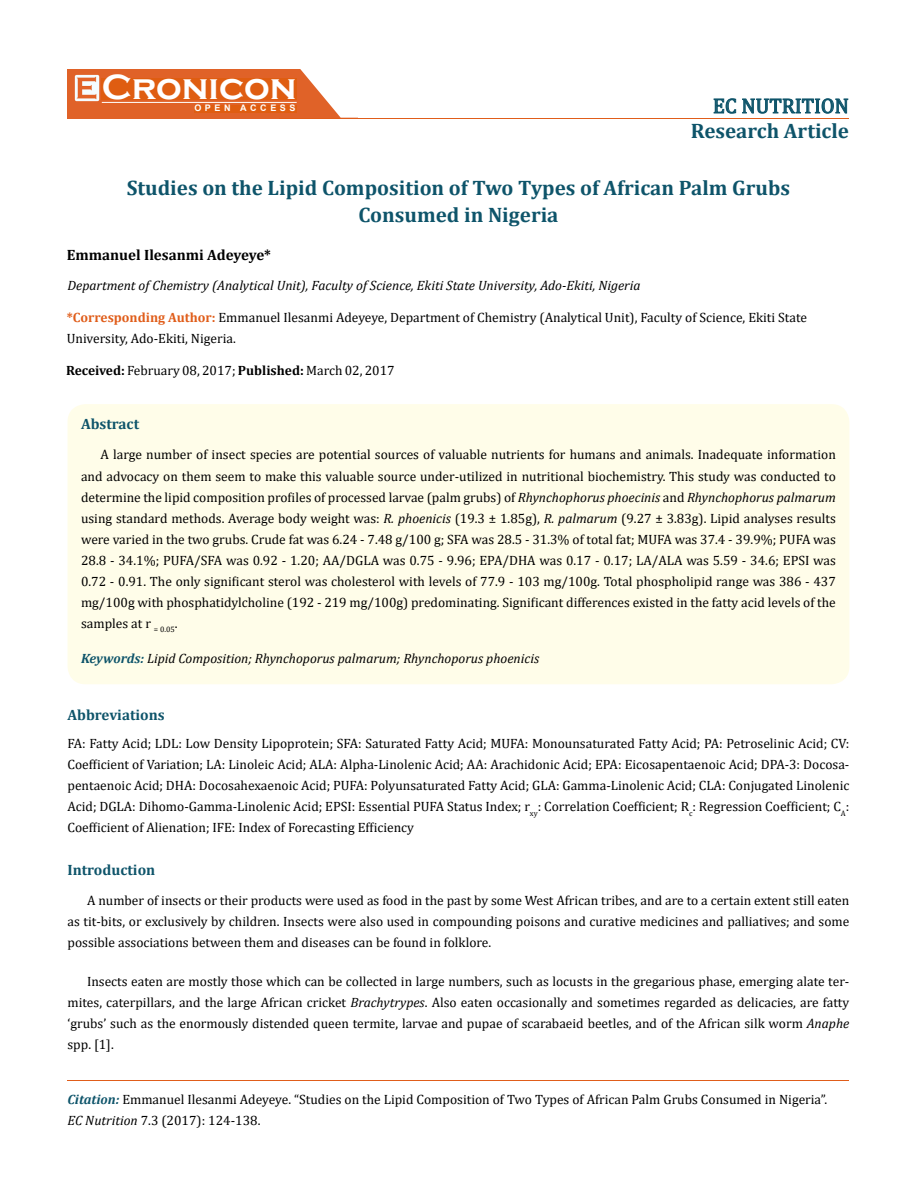
<style>
.page{position:relative;width:917px;height:1190px;background:#fff}
.page>*{position:absolute;margin:0;border:0;box-sizing:border-box;transform-origin:0 0}
.t1{font:700 36px "Copperplate Gothic";color:#fff}
.t2{font:700 21px/27px "Cambria";color:#0e546a;text-align:center}
.t3{font:21px "Cambria";color:#0e546a}
.t4{font:700 15px "Cambria";color:#0e546a}
.t5{font:700 15px "Cambria";color:#000}
.t6{font:13.5px/21px "Cambria";color:#000;text-align:justify}
.t7{font:italic 13.5px "Cambria";color:#000}
.t8{font:700 9px "Arial";letter-spacing:.4em;color:#fff}
.s1{font-weight:700;color:#e05d1a}
.s2{font-weight:700}
.s3{font-style:italic}
.s4{font-weight:700;color:#0e546a}
.s5{font-weight:700;font-style:italic;color:#0e546a}
</style>
<div class="page">
<div style="left:67px;top:70px;width:290px;height:49px;background:#e06228"></div>
<svg style="left:300px;top:69px;width:58px;height:49px"></svg>
<img style="left:75px;top:75px;width:24px;height:26px">
<div style="left:102px;top:79px;width:195px;height:21px;background:#df5d11"></div>
<div style="left:194px;top:105px;width:103px;height:7px;background:#df5d11"></div>
<svg style="left:713px;top:98px;width:135px;height:16px"></svg>
<hr style="left:102px;top:102px;width:194px;height:1px;background:#fff">
<hr style="left:279px;top:118px;width:569px;height:1px;background:#e05d1a">
<hr style="left:67px;top:1080px;width:782px;height:1px;background:#e05d1a">
<div style="left:67px;top:404px;width:782px;height:280px;background:#fffde9;border-radius:18px"></div>
<h1 class="t1" style="left:102px;top:68px;width:196px">Cronicon</h1>
<p class="t8" style="left:194px;top:102px;width:103px">OPEN ACCESS</p>
<h2 class="t3" style="left:712px;top:93px;width:137px">EC NUTRITION</h2>
<h2 class="t2" style="left:690px;top:116px;width:160px">Research Article</h2>
<h2 class="t2" style="left:127px;top:173px;width:664px">Studies on the Lipid Composition of Two Types of African Palm Grubs<br>Consumed in Nigeria</h2>
<p class="t5" style="left:67px;top:244px;width:206px">Emmanuel Ilesanmi Adeyeye*</p>
<p class="t7" style="left:67px;top:276px;width:574px">Department of Chemistry (Analytical Unit), Faculty of Science, Ekiti State University, Ado-Ekiti, Nigeria</p>
<p class="t6" style="left:67px;top:306px;width:741px"><span class="s1">*Corresponding Author:</span> Emmanuel Ilesanmi Adeyeye, Department of Chemistry (Analytical Unit), Faculty of Science, Ekiti State<br>University, Ado-Ekiti, Nigeria.</p>
<p class="t6" style="left:66px;top:360px;width:330px"><span class="s2">Received:</span> February 08, 2017; <span class="s2">Published:</span> March 02, 2017</p>
<p class="t4" style="left:81px;top:413px;width:60px">Abstract</p>
<p class="t6" style="left:81px;top:444px;width:756px;text-indent:19px">A large number of insect species are potential sources of valuable nutrients for humans and animals. Inadequate information and advocacy on them seem to make this valuable source under-utilized in nutritional biochemistry. This study was conducted to determine the lipid composition profiles of processed larvae (palm grubs) of <span class="s3">Rhynchophorus phoecinis</span> and <span class="s3">Rhynchophorus palmarum </span>using standard methods. Average body weight was: <span class="s3">R. phoenicis</span> (19.3 ± 1.85g), <span class="s3">R. palmarum</span> (9.27 ± 3.83g). Lipid analyses results were varied in the two grubs. Crude fat was 6.24 - 7.48 g/100 g; SFA was 28.5 - 31.3% of total fat; MUFA was 37.4 - 39.9%; PUFA was 28.8 - 34.1%; PUFA/SFA was 0.92 - 1.20; AA/DGLA was 0.75 - 9.96; EPA/DHA was 0.17 - 0.17; LA/ALA was 5.59 - 34.6; EPSI was 0.72 - 0.91. The only significant sterol was cholesterol with levels of 77.9 - 103 mg/100g. Total phospholipid range was 386 - 437 mg/100g with phosphatidylcholine (192 - 219 mg/100g) predominating. Significant differences existed in the fatty acid levels of the samples at r <sub>=</sub> <sub>0.05</sub>.</p>
<p class="t7" style="left:81px;top:648px;width:459px"><span class="s4">Keywords:</span> Lipid Composition; Rhynchoporus palmarum; Rhynchoporus phoenicis</p>
<p class="t4" style="left:67px;top:704px;width:99px">Abbreviations</p>
<p class="t6" style="left:67px;top:733px;width:783px">FA: Fatty Acid; LDL: Low Density Lipoprotein; SFA: Saturated Fatty Acid; MUFA: Monounsaturated Fatty Acid; PA: Petroselinic Acid; CV:<br>Coefficient of Variation; LA: Linoleic Acid; ALA: Alpha-Linolenic Acid; AA: Arachidonic Acid; EPA: Eicosapentaenoic Acid; DPA-3: Docosa&shy;pentaenoic Acid; DHA: Docosahexaenoic Acid; PUFA: Polyunsaturated Fatty Acid; GLA: Gamma-Linolenic Acid; CLA: Conjugated Linolenic Acid; DGLA: Dihomo-Gamma-Linolenic Acid; EPSI: Essential PUFA Status Index; r<sub>xy</sub>: Correlation Coefficient; R<sub>c</sub>: Regression Coefficient; C<sub>A</sub>:<br>Coefficient of Alienation; IFE: Index of Forecasting Efficiency</p>
<p class="t4" style="left:67px;top:859px;width:89px">Introduction</p>
<p class="t6" style="left:67px;top:890px;width:783px;text-indent:19px">A number of insects or their products were used as food in the past by some West African tribes, and are to a certain extent still eaten as tit-bits, or exclusively by children. Insects were also used in compounding poisons and curative medicines and palliatives; and some possible associations between them and diseases can be found in folklore.</p>
<p class="t6" style="left:67px;top:971px;width:783px;text-indent:19px">Insects eaten are mostly those which can be collected in large numbers, such as locusts in the gregarious phase, emerging alate ter&shy;mites, caterpillars, and the large African cricket <span class="s3">Brachytrypes</span>. Also eaten occasionally and sometimes regarded as delicacies, are fatty ‘grubs’ such as the enormously distended queen termite, larvae and pupae of scarabaeid beetles, and of the African silk worm <span class="s3">Anaphe </span>spp. [1].</p>
<p class="t6" style="left:67px;top:1088px;width:761px"><span class="s5">Citation:</span> Emmanuel Ilesanmi Adeyeye. “Studies on the Lipid Composition of Two Types of African Palm Grubs Consumed in Nigeria”.<br><span class="s3">EC Nutrition</span> 7.3 (2017): 124-138.</p>
</div>
